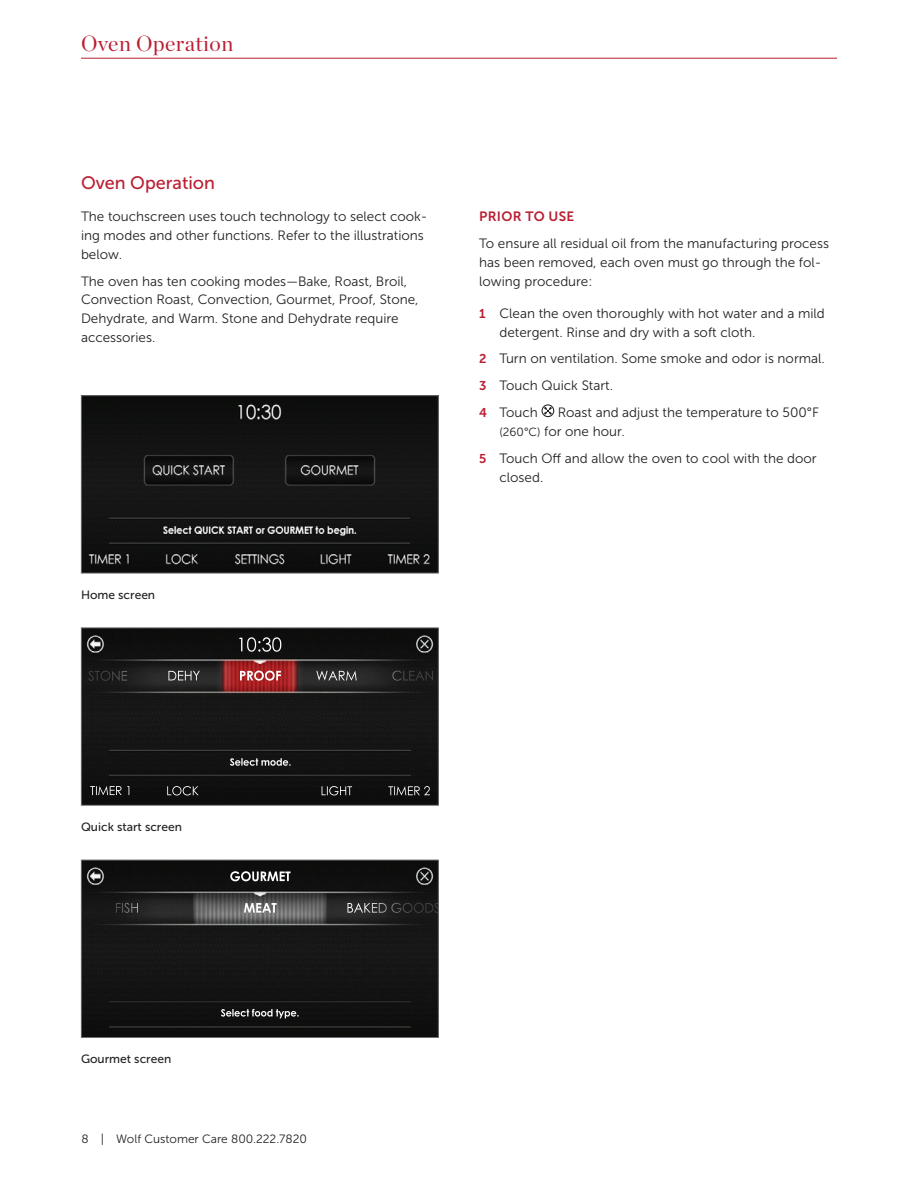
<style>
.page{position:relative;width:918px;height:1188px;background:#fff}
.page>*{position:absolute;margin:0;border:0;box-sizing:border-box;transform-origin:0 0}
.t1{font:21.75px "Chronicle Display";letter-spacing:.02em;color:#ba1f33}
.t2{font:18px "Museo Sans 500";color:#ba1f33}
.t3{font:13.5px/18.8px "Museo Sans 300";color:#231f20}
.t4{font:13.5px "Museo Sans 700";letter-spacing:.02em;color:#ba1f33}
.t5{font:12px "Museo Sans 500";color:#231f20}
.t6{font:12px "Museo Sans 300";color:#231f20}
.s1{font-family:"Museo Sans 700";font-size:12.75px;color:#ba1f33}
.s2{font-size:11.85px}
</style>
<div class="page">
<svg style="left:542px;top:404px;width:12px;height:13px"></svg>
<img style="left:83px;top:397px;width:354px;height:174px">
<div style="left:81px;top:395px;width:358px;height:178px;border:1px solid #6c6d70"></div>
<img style="left:83px;top:629px;width:354px;height:175px">
<img style="left:316px;top:671px;width:41px;height:9px">
<img style="left:88px;top:671px;width:39px;height:10px">
<img style="left:168px;top:671px;width:32px;height:9px">
<img style="left:392px;top:671px;width:41px;height:10px">
<img style="left:240px;top:671px;width:41px;height:10px">
<img style="left:388px;top:786px;width:42px;height:9px">
<img style="left:90px;top:786px;width:39px;height:9px">
<img style="left:167px;top:786px;width:32px;height:9px">
<img style="left:322px;top:786px;width:30px;height:9px">
<img style="left:239px;top:637px;width:42px;height:15px">
<img style="left:230px;top:758px;width:58px;height:8px">
<div style="left:81px;top:627px;width:358px;height:179px;border:1px solid #6c6d70"></div>
<img style="left:83px;top:862px;width:354px;height:174px">
<img style="left:379px;top:903px;width:58px;height:10px">
<img style="left:116px;top:903px;width:22px;height:10px">
<img style="left:244px;top:903px;width:33px;height:10px">
<img style="left:230px;top:871px;width:61px;height:10px">
<img style="left:221px;top:1009px;width:75px;height:9px">
<div style="left:81px;top:860px;width:358px;height:178px;border:1px solid #6c6d70"></div>
<hr style="left:81px;top:58px;width:756px;height:1px;background:#ba1f33">
<h1 class="t1" style="left:81px;top:27px;width:154px">Oven Operation</h1>
<h2 class="t2" style="left:81px;top:173px;width:136px">Oven Operation</h2>
<p class="t3" style="left:81px;top:207px;width:348px">The touchscreen uses touch technology to select cook&shy;ing modes and other functions. Refer to the illustrations below.</p>
<p class="t3" style="left:81px;top:272px;width:339px">The oven has ten cooking modes—Bake, Roast, Broil, Convection Roast, Convection, Gourmet, Proof, Stone, Dehydrate, and Warm. Stone and Dehydrate require accessories.</p>
<p class="t5" style="left:81px;top:588px;width:76px">Home screen</p>
<p class="t4" style="left:479px;top:209px;width:96px">PRIOR TO USE</p>
<p class="t3" style="left:479px;top:234px;width:351px">To ensure all residual oil from the manufacturing process has been removed, each oven must go through the fol&shy;lowing procedure:</p>
<p class="t3" style="left:500px;top:304px;width:327px;text-indent:-20px"><span class="s1">1</span> Clean the oven thoroughly with hot water and a mild detergent. Rinse and dry with a soft cloth.</p>
<p class="t3" style="left:479px;top:345px;width:347px;line-height:26.8px"><span class="s1">2</span> Turn on ventilation. Some smoke and odor is normal.<br><span class="s1">3</span> Touch Quick Start.<br><span class="s1">4</span> Touch</p>
<p class="t3" style="left:500px;top:403px;width:321px;text-indent:58px">Roast and adjust the temperature to 500°F <span class="s2">(260°C)</span> for one hour.</p>
<p class="t3" style="left:500px;top:449px;width:319px;text-indent:-20px"><span class="s1">5</span> Touch Off and allow the oven to cool with the door closed.</p>
<p class="t5" style="left:81px;top:820px;width:102px">Quick start screen</p>
<p class="t5" style="left:81px;top:1053px;width:92px">Gourmet screen</p>
<p class="t6" style="left:82px;top:1132px;width:227px">8 | Wolf Customer Care 800.222.7820</p>
</div>
